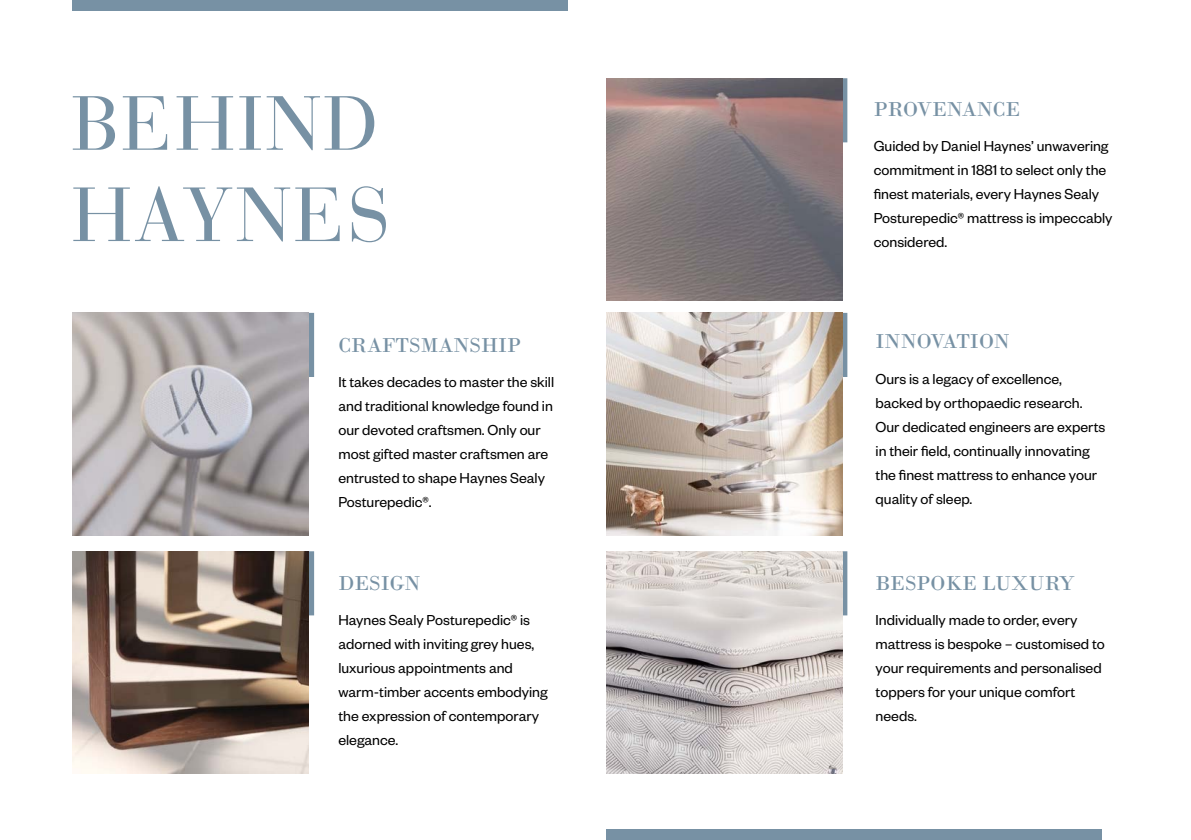
<style>
.page{position:relative;width:1191px;height:840px;background:#fff}
.page>*{position:absolute;margin:0;border:0;box-sizing:border-box;transform-origin:0 0}
.t1{font:76px/91.2px "Bauer Bodoni Std";letter-spacing:.04em;color:#7791a4}
.t2{font:21.2px "Bodoni";color:#7791a4}
.t3{font:15.8px/24px "Founders Grotesk";color:#000}
</style>
<div class="page">
<svg style="left:842px;top:78px;width:5px;height:64px"></svg>
<svg style="left:308px;top:313px;width:6px;height:64px"></svg>
<svg style="left:308px;top:551px;width:6px;height:64px"></svg>
<svg style="left:842px;top:313px;width:5px;height:64px"></svg>
<svg style="left:842px;top:551px;width:5px;height:64px"></svg>
<div style="left:606px;top:828px;width:496px;height:11px;background:#7791a4"></div>
<div style="left:72px;top:0;width:496px;height:11px;background:#7791a4"></div>
<img style="left:72px;top:313px;width:236px;height:222px">
<img style="left:72px;top:551px;width:236px;height:222px">
<img style="left:606px;top:551px;width:236px;height:222px">
<img style="left:606px;top:313px;width:236px;height:222px">
<img style="left:606px;top:78px;width:236px;height:222px">
<h1 class="t1" style="left:72px;top:79px;width:319px">BEHIND<br>HAYNES</h1>
<h2 class="t2" style="left:338px;top:332px;width:184px">CRAFTSMANSHIP</h2>
<p class="t3" style="left:338px;top:369px;width:217px">It takes decades to master the skill and traditional knowledge found in our devoted craftsmen. Only our most gifted master craftsmen are entrusted to shape Haynes Sealy<br>Posturepedic®.</p>
<h2 class="t2" style="left:338px;top:569px;width:84px">DESIGN</h2>
<p class="t3" style="left:338px;top:606px;width:211px">Haynes Sealy Posturepedic® is adorned with inviting grey hues, luxurious appointments and warm-timber accents embodying the expression of contemporary elegance.</p>
<h2 class="t2" style="left:873px;top:96px;width:148px">PROVENANCE</h2>
<p class="t3" style="left:873px;top:133px;width:240px">Guided by Daniel Haynes’ unwavering commitment in 1881 to select only the finest materials, every Haynes Sealy<br>Posturepedic® mattress is impeccably considered.</p>
<h2 class="t2" style="left:875px;top:328px;width:136px">INNOVATION</h2>
<p class="t3" style="left:875px;top:365px;width:231px">Ours is a legacy of excellence, backed by orthopaedic research.<br>Our dedicated engineers are experts in their field, continually innovating the finest mattress to enhance your quality of sleep.</p>
<h2 class="t2" style="left:875px;top:569px;width:201px">BESPOKE LUXURY</h2>
<p class="t3" style="left:875px;top:606px;width:231px">Individually made to order, every mattress is bespoke – customised to your requirements and personalised toppers for your unique comfort needs.</p>
</div>
